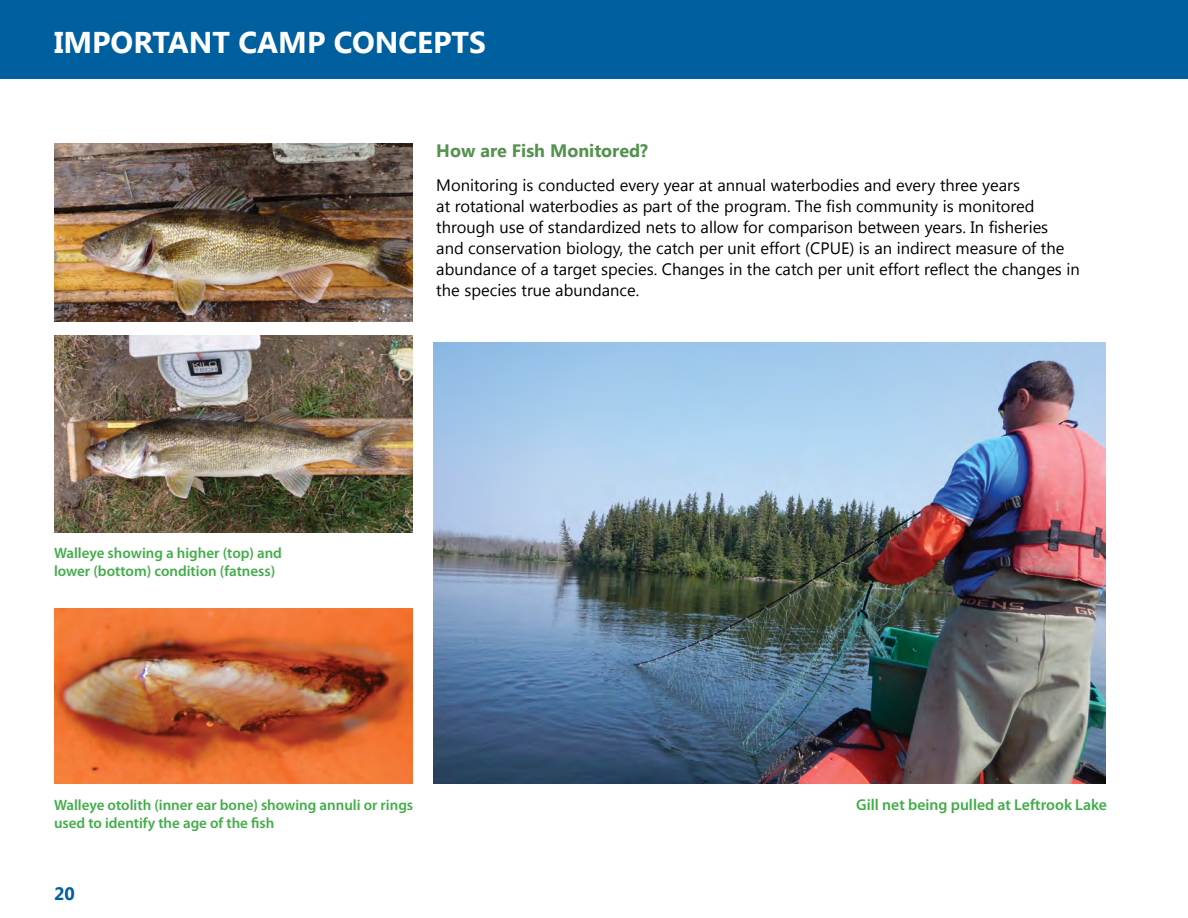
<style>
.page{position:relative;width:1188px;height:918px;background:#fff}
.page>*{position:absolute;margin:0;border:0;box-sizing:border-box;transform-origin:0 0}
.t1{font:700 30px "Segoe UI";color:#fff}
.t2{font:700 18px "Segoe UI";color:#54924e}
.t3{font:700 18px "Segoe UI";color:#005f9e}
.t4{font:16.5px/21px "Segoe UI";color:#000}
.t5{font:600 15.75px "Myriad Pro";color:#41ad49}
.t6{font:600 15px/18px "Myriad Pro";color:#41ad49}
</style>
<div class="page">
<div style="left:0;top:0;width:1188px;height:79px;background:#005f9e"></div>
<img style="left:54px;top:144px;width:358px;height:177px">
<img style="left:54px;top:336px;width:358px;height:196px">
<img style="left:54px;top:609px;width:358px;height:175px">
<img style="left:433px;top:342px;width:673px;height:442px">
<h1 class="t1" style="left:54px;top:21px;width:434px">IMPORTANT CAMP CONCEPTS</h1>
<p class="t6" style="left:54px;top:543px;width:230px">Walleye showing a higher (top) and lower (bottom) condition (fatness)</p>
<p class="t2" style="left:436px;top:138px;width:213px">How are Fish Monitored?</p>
<p class="t4" style="left:436px;top:174px;width:645px">Monitoring is conducted every year at annual waterbodies and every three years<br>at rotational waterbodies as part of the program. The fish community is monitored through use of standardized nets to allow for comparison between years. In fisheries and conservation biology, the catch per unit effort (CPUE) is an indirect measure of the abundance of a target species. Changes in the catch per unit effort reflect the changes in the species true abundance.</p>
<p class="t6" style="left:54px;top:795px;width:361px">Walleye otolith (inner ear bone) showing annuli or rings used to identify the age of the fish</p>
<p class="t5" style="left:856px;top:795px;width:252px">Gill net being pulled at Leftrook Lake</p>
<p class="t3" style="left:54px;top:880px;width:22px">20</p>
</div>
